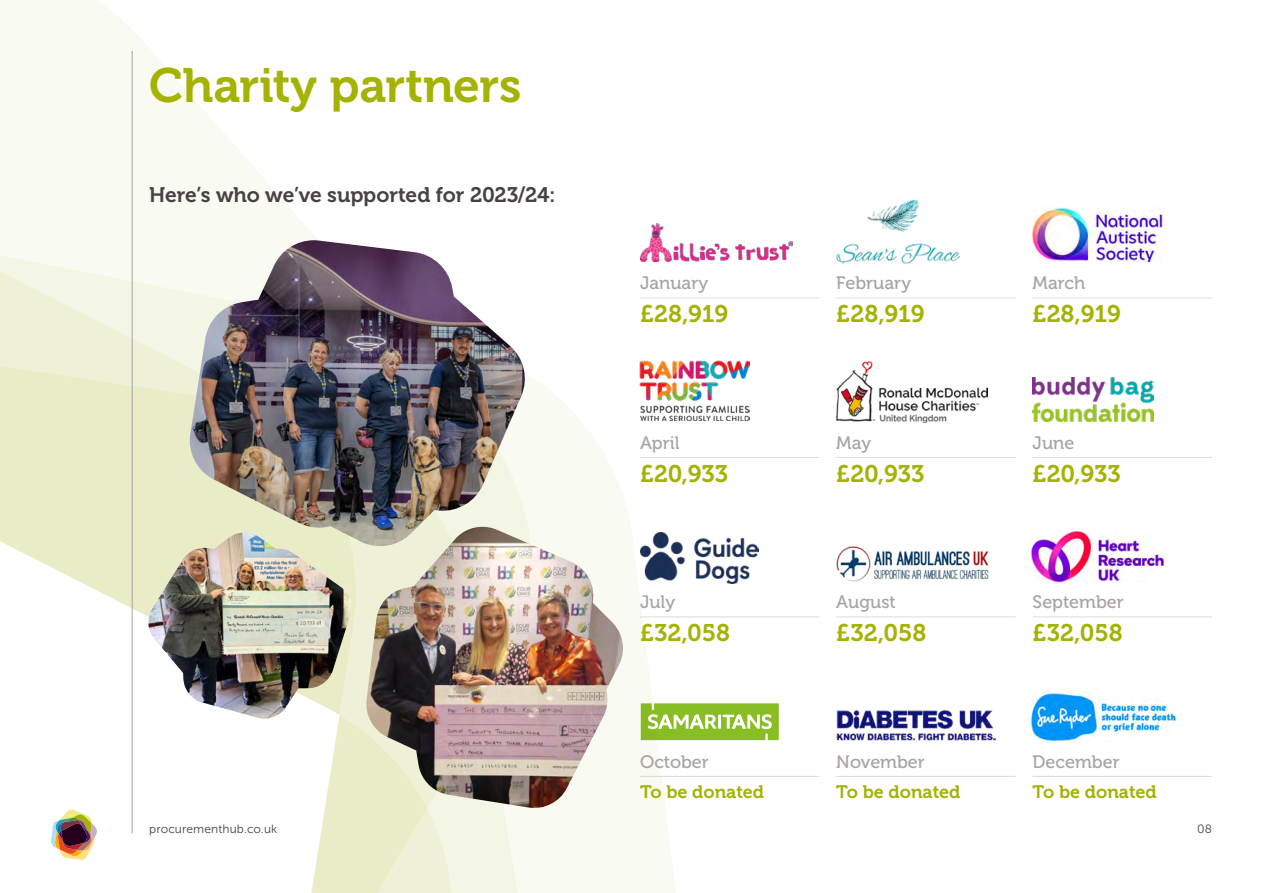
<style>
.page{position:relative;width:1263px;height:893px;background:#fff}
.page>*{position:absolute;margin:0;border:0;box-sizing:border-box;transform-origin:0 0}
.t1{font:48px "Museo 700";letter-spacing:-.005em;color:#a4b200}
.t2{font:24px "Museo 700";color:#a4b200}
.t3{font:21px "Museo 700";letter-spacing:-.005em;color:#494043}
.t4{font:18px "Museo 500";color:#aaa1a6}
.t5{font:18px "Museo 700";color:#a4b200}
.t6{font:12px "Museo Sans 300";letter-spacing:.01em;color:#494043}
</style>
<div class="page">
<svg style="left:542px;top:385px;width:164px;height:508px"></svg>
<svg style="left:0;top:0;width:317px;height:240px;fill:#f9faf2"></svg>
<svg style="left:0;top:231px;width:257px;height:98px"></svg>
<svg style="left:51px;top:715px;width:512px;height:178px"></svg>
<svg style="left:0;top:329px;width:366px;height:386px;fill:#e9ecc7"></svg>
<svg style="left:641px;top:703px;width:138px;height:37px;background:#9fc94d"></svg>
<img style="left:640px;top:532px;width:119px;height:52px">
<img style="left:836px;top:362px;width:151px;height:60px">
<img style="left:836px;top:710px;width:159px;height:30px">
<hr style="left:640px;top:776px;width:179px;height:1px;background:#dedadc">
<hr style="left:836px;top:776px;width:180px;height:1px;background:#dedadc">
<hr style="left:1033px;top:776px;width:179px;height:1px;background:#dedadc">
<hr style="left:640px;top:616px;width:179px;height:1px;background:#dedadc">
<hr style="left:836px;top:616px;width:180px;height:1px;background:#dedadc">
<hr style="left:1033px;top:616px;width:179px;height:1px;background:#dedadc">
<hr style="left:640px;top:457px;width:179px;height:1px;background:#dedadc">
<hr style="left:836px;top:457px;width:180px;height:1px;background:#dedadc">
<hr style="left:1033px;top:457px;width:179px;height:1px;background:#dedadc">
<hr style="left:640px;top:298px;width:179px;height:1px;background:#dedadc">
<hr style="left:836px;top:298px;width:180px;height:1px;background:#dedadc">
<hr style="left:1033px;top:298px;width:179px;height:1px;background:#dedadc">
<img style="left:637px;top:360px;width:113px;height:60px">
<img style="left:188px;top:240px;width:338px;height:306px">
<img style="left:366px;top:527px;width:257px;height:282px">
<img style="left:146px;top:532px;width:207px;height:189px">
<img style="left:836px;top:546px;width:153px;height:36px">
<img style="left:1031px;top:530px;width:134px;height:52px">
<img style="left:640px;top:223px;width:152px;height:39px">
<img style="left:1033px;top:207px;width:129px;height:55px">
<img style="left:836px;top:200px;width:124px;height:64px">
<img style="left:1033px;top:377px;width:120px;height:44px">
<img style="left:1030px;top:693px;width:147px;height:49px">
<hr style="left:132px;top:51px;width:1px;height:782px;background:#aaa1a6">
<h1 class="t1" style="left:149px;top:59px;width:374px">Charity partners</h1>
<p class="t3" style="left:149px;top:183px;width:408px">Here’s who we’ve supported for 2023/24:</p>
<p class="t4" style="left:640px;top:273px;width:70px">January</p>
<h2 class="t2" style="left:640px;top:300px;width:90px">£28,919</h2>
<p class="t4" style="left:640px;top:432px;width:41px">April</p>
<h2 class="t2" style="left:640px;top:460px;width:90px">£20,933</h2>
<p class="t4" style="left:640px;top:592px;width:37px">July</p>
<h2 class="t2" style="left:640px;top:619px;width:92px">£32,058</h2>
<p class="t4" style="left:640px;top:751px;width:70px">October</p>
<p class="t5" style="left:640px;top:781px;width:126px">To be donated</p>
<p class="t4" style="left:836px;top:273px;width:76px">February</p>
<h2 class="t2" style="left:836px;top:300px;width:90px">£28,919</h2>
<p class="t4" style="left:836px;top:432px;width:36px">May</p>
<h2 class="t2" style="left:836px;top:460px;width:90px">£20,933</h2>
<p class="t4" style="left:836px;top:592px;width:61px">August</p>
<h2 class="t2" style="left:836px;top:619px;width:92px">£32,058</h2>
<p class="t4" style="left:836px;top:751px;width:90px">November</p>
<p class="t5" style="left:836px;top:781px;width:126px">To be donated</p>
<p class="t4" style="left:1033px;top:273px;width:54px">March</p>
<h2 class="t2" style="left:1033px;top:300px;width:90px">£28,919</h2>
<p class="t4" style="left:1033px;top:432px;width:43px">June</p>
<h2 class="t2" style="left:1033px;top:460px;width:90px">£20,933</h2>
<p class="t4" style="left:1033px;top:592px;width:93px">September</p>
<h2 class="t2" style="left:1033px;top:619px;width:92px">£32,058</h2>
<p class="t4" style="left:1033px;top:751px;width:88px">December</p>
<p class="t5" style="left:1033px;top:781px;width:126px">To be donated</p>
<p class="t6" style="left:149px;top:823px;width:130px">procurementhub.co.uk</p>
<p class="t6" style="left:1197px;top:823px;width:16px">08</p>
</div>
